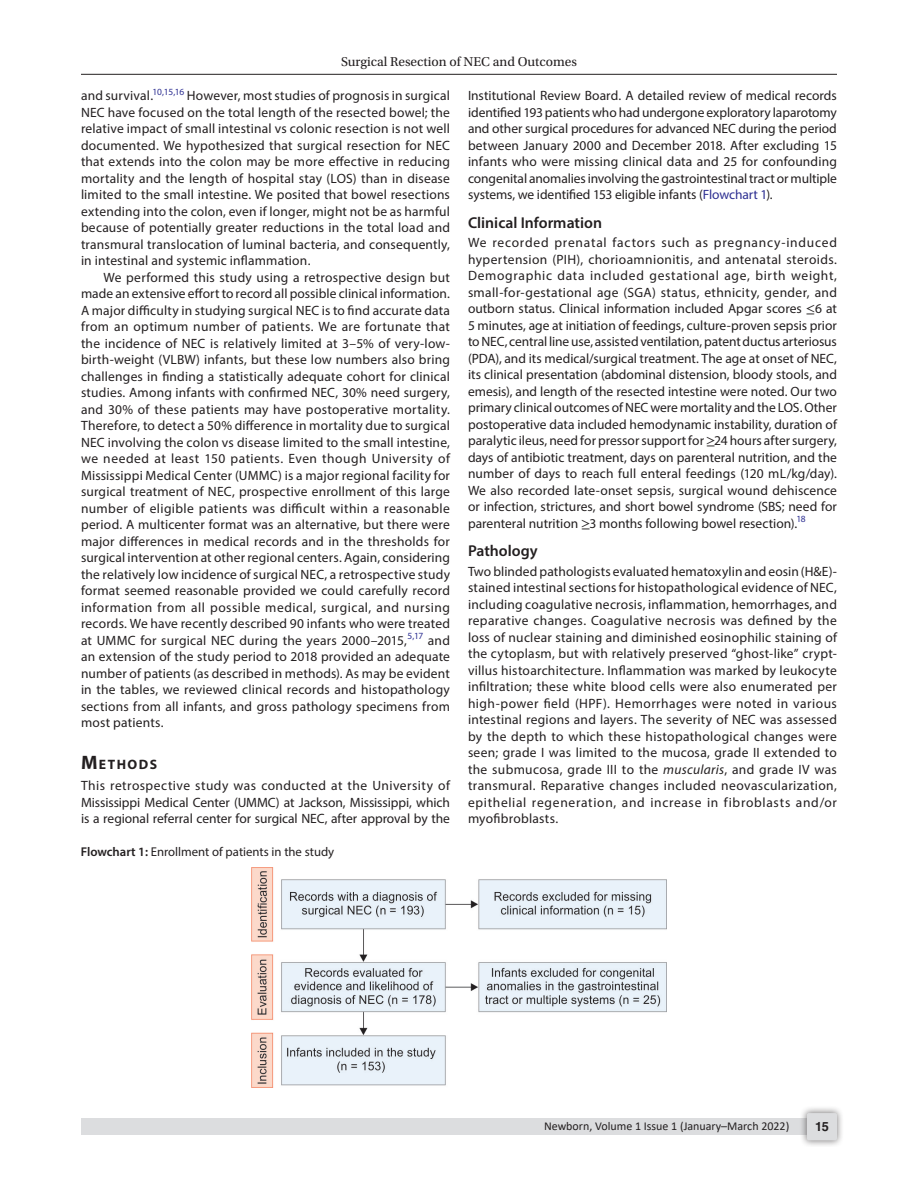
<style>
.page{position:relative;width:918px;height:1188px;background:#fff}
.page>*{position:absolute;margin:0;border:0;box-sizing:border-box;transform-origin:0 0}
.Head-2{font:600 15.75px "Myriad Pro";color:#231f20}
.Head-1{font:700 13.65px "Myriad Pro";letter-spacing:.105em;color:#231f20}
.Para-NoIndent{font:13.5px/16.5px "Myriad Pro";letter-spacing:-.005em;color:#231f20;text-align:justify}
.Para-Indent{font:13.5px/16.5px "Myriad Pro";letter-spacing:.015em;color:#231f20;text-align:justify}
.t1{font:13.5px "Utopia Std";color:#231f20}
.FigCaption{font:12.75px "Myriad Pro";color:#231f20}
.t2{font:700 12.75px "Helvetica LT Std";color:#231f20}
.t3{font:12px "Calibri";color:#231f20}
.s1{font-size:19.5px}
.s2{font-weight:600}
.s3{color:#2e3092}
.s4{font-family:"STIX General"}
.s5{font-style:italic}
</style>
<div class="page">
<hr style="left:81px;top:74px;width:756px;height:1px;background:#231f20">
<div style="left:81px;top:1119px;width:756px;height:16px;background:#dcdddf"></div>
<div style="left:800px;top:1106px;width:44px;height:41px;background:#231f20;opacity:.61"></div>
<div style="left:807px;top:1113px;width:30px;height:27px;background:#dcdddf;border-radius:2px"></div>
<img style="left:252px;top:868px;width:414px;height:220px">
<p class="t1" style="left:341px;top:55px;width:237px">Surgical Resection of NEC and Outcomes</p>
<p class="Para-Indent" style="left:81px;top:87px;width:371px">and survival.<sup>10,15,16</sup> However, most studies of prognosis in surgical NEC have focused on the total length of the resected bowel; the relative impact of small intestinal vs colonic resection is not well documented. We hypothesized that surgical resection for NEC that extends into the colon may be more effective in reducing mortality and the length of hospital stay (LOS) than in disease limited to the small intestine. We posited that bowel resections extending into the colon, even if longer, might not be as harmful because of potentially greater reductions in the total load and transmural translocation of luminal bacteria, and consequently, in intestinal and systemic inflammation.</p>
<p class="Para-Indent" style="left:81px;top:269px;width:371px;text-indent:22px">We performed this study using a retrospective design but made an extensive effort to record all possible clinical information.<br>A major difficulty in studying surgical NEC is to find accurate data from an optimum number of patients. We are fortunate that the incidence of NEC is relatively limited at 3–5% of very-low&shy;birth-weight (VLBW) infants, but these low numbers also bring challenges in finding a statistically adequate cohort for clinical studies. Among infants with confirmed NEC, 30% need surgery, and 30% of these patients may have postoperative mortality.<br>Therefore, to detect a 50% difference in mortality due to surgical NEC involving the colon vs disease limited to the small intestine, we needed at least 150 patients. Even though University of Mississippi Medical Center (UMMC) is a major regional facility for surgical treatment of NEC, prospective enrollment of this large number of eligible patients was difficult within a reasonable period. A multicenter format was an alternative, but there were major differences in medical records and in the thresholds for surgical intervention at other regional centers. Again, considering the relatively low incidence of surgical NEC, a retrospective study format seemed reasonable provided we could carefully record information from all possible medical, surgical, and nursing records. We have recently described 90 infants who were treated at UMMC for surgical NEC during the years 2000–2015,<sup>5,17</sup> and an extension of the study period to 2018 provided an adequate number of patients (as described in methods). As may be evident in the tables, we reviewed clinical records and histopathology sections from all infants, and gross pathology specimens from most patients.</p>
<p class="Head-1" style="left:81px;top:756px;width:78px"><span class="s1">M</span>ETHODS</p>
<p class="Para-NoIndent" style="left:81px;top:777px;width:371px">This retrospective study was conducted at the University of Mississippi Medical Center (UMMC) at Jackson, Mississippi, which is a regional referral center for surgical NEC, after approval by the</p>
<p class="FigCaption" style="left:81px;top:844px;width:255px"><span class="s2">Flowchart 1:</span> Enrollment of patients in the study</p>
<p class="Para-NoIndent" style="left:468px;top:87px;width:371px">Institutional Review Board. A detailed review of medical records identified 193 patients who had undergone exploratory laparotomy and other surgical procedures for advanced NEC during the period between January 2000 and December 2018. After excluding 15 infants who were missing clinical data and 25 for confounding congenital anomalies involving the gastrointestinal tract or multiple systems, we identified 153 eligible infants (<span class="s3">Flowchart 1</span>).</p>
<p class="Head-2" style="left:468px;top:212px;width:136px">Clinical Information</p>
<p class="Para-NoIndent" style="left:468px;top:234px;width:371px">We recorded prenatal factors such as pregnancy-induced hypertension (PIH), chorioamnionitis, and antenatal steroids.<br>Demographic data included gestational age, birth weight, small-for-gestational age (SGA) status, ethnicity, gender, and outborn status. Clinical information included Apgar scores <span class="s4">≤</span>6 at 5 minutes, age at initiation of feedings, culture-proven sepsis prior to NEC, central line use, assisted ventilation, patent ductus arteriosus (PDA), and its medical/surgical treatment. The age at onset of NEC, its clinical presentation (abdominal distension, bloody stools, and emesis), and length of the resected intestine were noted. Our two primary clinical outcomes of NEC were mortality and the LOS. Other postoperative data included hemodynamic instability, duration of paralytic ileus, need for pressor support for <span class="s4">≥</span>24 hours after surgery, days of antibiotic treatment, days on parenteral nutrition, and the number of days to reach full enteral feedings (120 mL/kg/day).<br>We also recorded late-onset sepsis, surgical wound dehiscence or infection, strictures, and short bowel syndrome (SBS; need for parenteral nutrition <span class="s4">≥</span>3 months following bowel resection).<sup>18</sup></p>
<p class="Head-2" style="left:468px;top:541px;width:71px">Pathology</p>
<p class="Para-NoIndent" style="left:468px;top:563px;width:371px">Two blinded pathologists evaluated hematoxylin and eosin (H&amp;E)- stained intestinal sections for histopathological evidence of NEC, including coagulative necrosis, inflammation, hemorrhages, and reparative changes. Coagulative necrosis was defined by the loss of nuclear staining and diminished eosinophilic staining of the cytoplasm, but with relatively preserved “ghost-like” crypt&shy;villus histoarchitecture. Inflammation was marked by leukocyte infiltration; these white blood cells were also enumerated per high-power field (HPF). Hemorrhages were noted in various intestinal regions and layers. The severity of NEC was assessed by the depth to which these histopathological changes were seen; grade I was limited to the mucosa, grade II extended to the submucosa, grade III to the <span class="s5">muscularis</span>, and grade IV was transmural. Reparative changes included neovascularization, epithelial regeneration, and increase in fibroblasts and/or myofibroblasts.</p>
<p class="t3" style="left:544px;top:1117px;width:247px">Newborn, Volume 1 Issue 1 (January–March 2022)</p>
<p class="t2" style="left:815px;top:1119px;width:15px">15</p>
</div>
